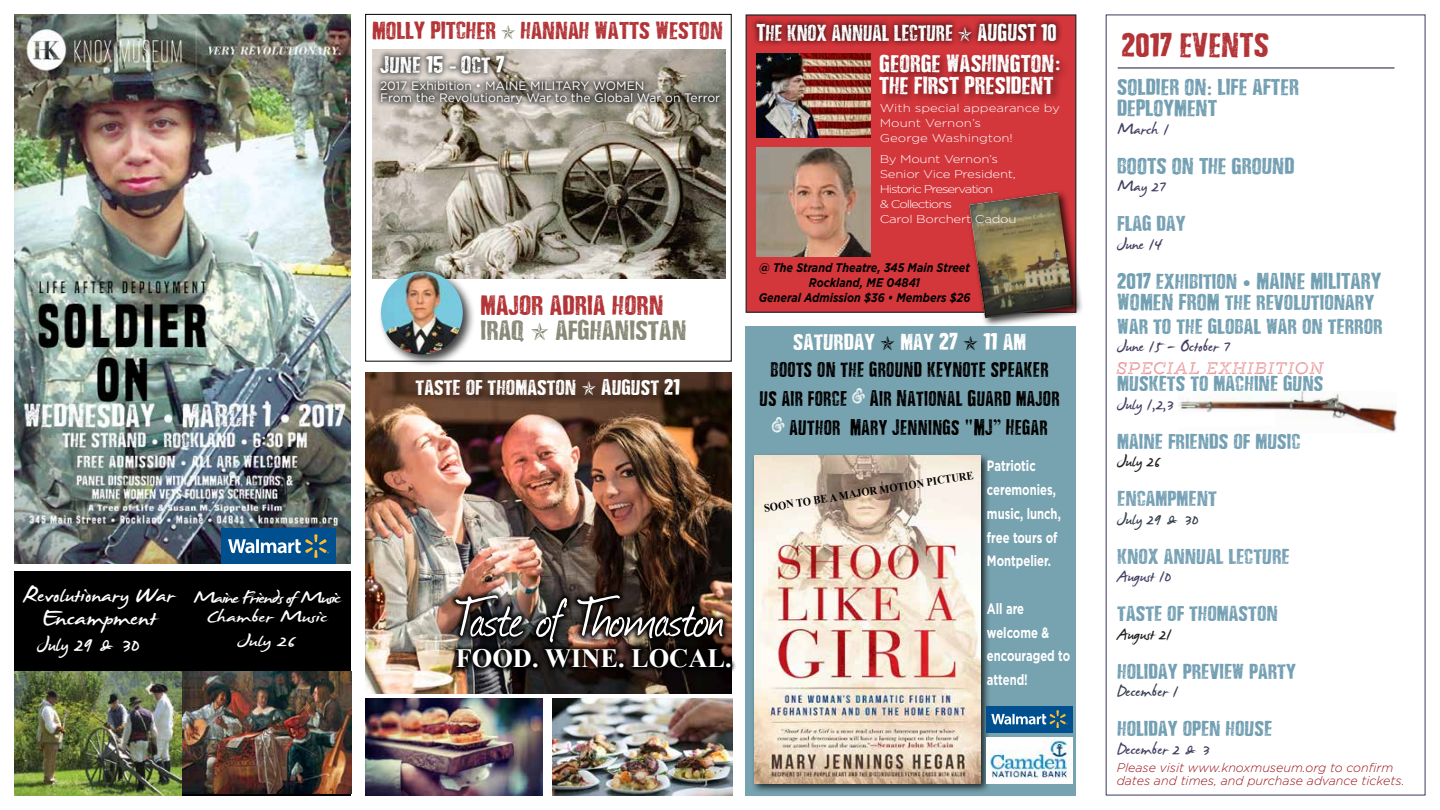
<style>
.page{position:relative;width:1440px;height:810px;background:#fff}
.page>*{position:absolute;margin:0;border:0;box-sizing:border-box;transform-origin:0 0}
.t1{font:59.75px "Journal";letter-spacing:-.025em;color:#fff}
.t2{font:35.25px "James Fajardo";color:#fff;scale:1.12 1}
.t3{font:32.12px "James Fajardo";color:#fff;scale:1.12 1}
.t4{font:31.5px "James Fajardo";color:#fff}
.t5{font:28.12px "Depressionist 3 Revisited";color:#b33437}
.t6{font:700 26.38px "Times New Roman";color:#fff}
.t7{font:26.12px/19.6px "James Fajardo";letter-spacing:-.05em;color:#fff;text-align:center;scale:1.3 1}
.t8{font:25px "James Fajardo";color:#434163}
.t9{font:25px "James Fajardo";color:#35404f}
.t10{font:25px "James Fajardo";color:#201e1e}
.t11{font:24.25px "Depressionist 3 Revisited";color:#888977}
.t12{font:24.25px "Depressionist 3 Revisited";color:#b33437}
.t13{font:20px/21.5px "Depressionist 3 Revisited";color:#fff}
.t14{font:20px "Depressionist 3 Revisited";color:#b33437}
.t15{font:20px "Depressionist 3 Revisited";color:#fff;scale:.9 1}
.t16{font:18.75px/21.2px "Depressionist 3 Revisited";color:#729fb2}
.t17{font:18.75px "Depressionist 3 Revisited";color:#74a0b4}
.t18{font:18.75px "Depressionist 3 Revisited";color:#77a1b5}
.t19{font:18.75px "Depressionist 3 Revisited";color:#fff}
.t20{font:18.5px/28.8px "Depressionist 3 Revisited";letter-spacing:.02em;color:#000;text-align:center;scale:.88 1}
.t21{font:700 15px/23.8px "Gotham";color:#fff;scale:.75 1}
.t22{font:15px "Gist X Reg";letter-spacing:.1em;color:#d2232a}
.t23{font:italic 300 12.5px/12.5px "Gotham";color:#9b141a}
.t24{font:italic 700 12.5px/15px "Gotham";color:#000;text-align:center;scale:.87 1}
.t25{font:12.25px/11.2px "Gotham";color:#fff}
.t26{font:300 11.25px/15px "Gotham";letter-spacing:-.02em;color:#fff;scale:1.18 1}
.t27{font:300 11.25px/15px "Gotham";color:#fff;scale:1.18 1}
.t28{font:700 11.25px "Times New Roman";color:#000;scale:.94 1}
.s1{font-family:"DIN Alternate";font-weight:700}
.s2{font-family:"Times New Roman";font-weight:700}
.s3{font-family:"Gist X Reg";font-weight:700;color:#fff}
.s4{font-family:"Calibri"}
</style>
<div class="page">
<svg style="left:1105px;top:14px;width:321px;height:782px"></svg>
<div style="left:365px;top:14px;width:366px;height:347px;border:1px solid #000"></div>
<div style="left:14px;top:571px;width:337px;height:225px;background:#000"></div>
<img style="left:15px;top:672px;width:167px;height:124px">
<img style="left:183px;top:672px;width:168px;height:122px">
<img style="left:14px;top:14px;width:337px;height:549px">
<div style="left:221px;top:528px;width:115px;height:36px;background:#00508f"></div>
<svg style="left:228px;top:534px;width:101px;height:24px"></svg>
<img style="left:372px;top:50px;width:353px;height:229px">
<img style="left:366px;top:698px;width:176px;height:98px">
<img style="left:365px;top:373px;width:367px;height:320px">
<img style="left:553px;top:698px;width:179px;height:98px">
<div style="left:449px;top:589px;width:288px;height:85px;background:#000;opacity:.88"></div>
<div style="left:746px;top:326px;width:330px;height:470px;background:#77a2af"></div>
<div style="left:746px;top:14px;width:330px;height:299px;background:#d3363b;border:1px solid #282828"></div>
<div style="left:751px;top:453px;width:240px;height:341px;background:#000;opacity:.75"></div>
<img style="left:754px;top:456px;width:226px;height:327px">
<div style="left:967px;top:190px;width:117px;height:139px;background:#000;opacity:.75"></div>
<img style="left:969px;top:192px;width:105px;height:126px">
<img style="left:756px;top:147px;width:114px;height:110px">
<img style="left:756px;top:54px;width:114px;height:83px">
<img style="left:986px;top:737px;width:86px;height:46px">
<div style="left:750px;top:17px;width:313px;height:31px;background:#000;opacity:.75"></div>
<div style="left:986px;top:706px;width:86px;height:26px;background:#00508f"></div>
<svg style="left:991px;top:710px;width:77px;height:18px"></svg>
<div style="left:877px;top:52px;width:193px;height:53px;background:#000;opacity:.43"></div>
<hr style="left:1118px;top:67px;width:276px;height:2px;background:#434163">
<div style="left:374px;top:49px;width:352px;height:61px;background:#000;opacity:.66"></div>
<div style="left:378px;top:268px;width:97px;height:99px;background:#000;opacity:.75"></div>
<img style="left:381px;top:271px;width:82px;height:83px">
<img style="left:1178px;top:390px;width:219px;height:43px">
<svg style="left:1161px;top:411px;width:114px;height:17px"></svg>
<svg style="left:958px;top:26px;width:14px;height:15px"></svg>
<svg style="left:582px;top:381px;width:14px;height:14px"></svg>
<h3 class="t3" style="left:23px;top:579px;width:137px">Revolutionary War</h3>
<h2 class="t2" style="left:41px;top:601px;width:105px">Encampment</h2>
<h3 class="t4" style="left:37px;top:629px;width:104px">July 29 &amp; 30</h3>
<h3 class="t7" style="left:193px;top:590px;width:115px">Maine Friends of Music<br>Chamber Music</h3>
<h3 class="t7" style="left:237px;top:633px;width:47px">July 26</h3>
<p class="t14" style="left:372px;top:21px;width:353px">MOLLY PITCHER HANNAH WATTS WESTON</p>
<p class="t13" style="left:380px;top:55px;width:126px">JUNE 15 <span class="s1">-</span> OCT 7</p>
<p class="t25" style="left:380px;top:80px;width:342px">2017 Exhibition • MAINE MILITARY WOMEN<br>From the Revolutionary War to the Global War on Terror</p>
<p class="t12" style="left:481px;top:292px;width:184px">MAJOR ADRIA HORN</p>
<p class="t11" style="left:481px;top:317px;width:207px">IRAQ AFGHANISTAN</p>
<p class="t19" style="left:416px;top:378px;width:266px">TASTE OF THOMASTON AUGUST 21</p>
<h1 class="t1" style="left:456px;top:578px;width:270px">Taste of Thomaston</h1>
<h3 class="t6" style="left:456px;top:640px;width:277px">FOOD. WINE. LOCAL.</h3>
<p class="t15" style="left:756px;top:22px;width:335px">THE KNOX ANNUAL LECTURE AUGUST 10</p>
<p class="t13" style="left:879px;top:54px;width:183px">GEORGE WASHINGTON<span class="s2">:<br></span>THE FIRST PRESIDENT</p>
<p class="t27" style="left:880px;top:100px;width:154px">With special appearance by<br>Mount Vernon’s<br>George Washington!</p>
<p class="t26" style="left:880px;top:152px;width:117px">By Mount Vernon’s<br>Senior Vice President,<br>Historic Preservation<br>&amp; Collections<br>Carol Borchert Cadou</p>
<p class="t24" style="left:759px;top:260px;width:245px">@ The Strand Theatre, 345 Main Street<br>Rockland, ME 04841<br>General Admission $36 • Members $26</p>
<p class="t13" style="left:793px;top:332px;width:83px">SATURDAY</p>
<p class="t13" style="left:900px;top:332px;width:59px">MAY 27</p>
<p class="t13" style="left:983px;top:332px;width:44px">11 AM</p>
<p class="t20" style="left:760px;top:356px;width:343px">BOOTS ON THE GROUND KEYNOTE SPEAKER<br>US AIR FORCE <span class="s3">&amp;</span> AIR NATIONAL GUARD MAJOR <span class="s3">&amp;</span> AUTHOR MARY JENNINGS <span class="s2">"</span>MJ<span class="s2">”</span> HEGAR</p>
<p class="t28" style="left:763px;top:500px;width:227px;rotate:-9deg">SOON TO BE A MAJOR MOTION PICTURE</p>
<p class="t21" style="left:987px;top:454px;width:100px">Patriotic ceremonies, music, lunch, free tours of<br>Montpelier.</p>
<p class="t21" style="left:987px;top:597px;width:112px">All are welcome &amp; encouraged to attend!</p>
<h3 class="t5" style="left:1121px;top:31px;width:149px">2017 EVENTS</h3>
<p class="t16" style="left:1117px;top:78px;width:183px">SOLDIER ON<span class="s2">:</span> LIFE AFTER<br>DEPLOYMENT</p>
<h3 class="t8" style="left:1117px;top:117px;width:53px">March 1</h3>
<p class="t16" style="left:1117px;top:156px;width:179px">BOOTS ON THE GROUND</p>
<h3 class="t8" style="left:1117px;top:174px;width:51px">May 27</h3>
<p class="t18" style="left:1117px;top:214px;width:70px">FLAG DAY</p>
<h3 class="t8" style="left:1117px;top:232px;width:47px">June 14</h3>
<p class="t16" style="left:1117px;top:271px;width:266px">2017 EXHIBITION <span class="s4">•</span> MAINE MILITARY<br>WOMEN FROM THE REVOLUTIONARY</p>
<p class="t16" style="left:1117px;top:316px;width:267px">WAR TO THE GLOBAL WAR ON TERROR</p>
<h3 class="t8" style="left:1117px;top:334px;width:116px">June 15 - October 7</h3>
<p class="t16" style="left:1117px;top:374px;width:208px">MUSKETS TO MACHINE GUNS</p>
<h3 class="t8" style="left:1117px;top:392px;width:59px">July 1,2,3</h3>
<p class="t17" style="left:1117px;top:431px;width:185px">MAINE FRIENDS OF MUSIC</p>
<h3 class="t10" style="left:1117px;top:449px;width:45px">July 26</h3>
<p class="t18" style="left:1117px;top:489px;width:101px">ENCAMPMENT</p>
<h3 class="t9" style="left:1117px;top:507px;width:83px">July 29 &amp; 30</h3>
<p class="t18" style="left:1117px;top:546px;width:174px">KNOX ANNUAL LECTURE</p>
<h3 class="t8" style="left:1117px;top:564px;width:56px">August 10</h3>
<p class="t17" style="left:1117px;top:604px;width:162px">TASTE OF THOMASTON</p>
<h3 class="t10" style="left:1117px;top:622px;width:56px">August 21</h3>
<p class="t17" style="left:1117px;top:661px;width:180px">HOLIDAY PREVIEW PARTY</p>
<h3 class="t9" style="left:1117px;top:679px;width:63px">December 1</h3>
<p class="t16" style="left:1117px;top:719px;width:157px">HOLIDAY OPEN HOUSE</p>
<h3 class="t8" style="left:1117px;top:737px;width:95px">December 2 &amp; 3</h3>
<p class="t22" style="left:1117px;top:358px;width:208px">SPECIAL EXHIBITION</p>
<p class="t23" style="left:1117px;top:762px;width:289px">Please visit www.knoxmuseum.org to confirm dates and times, and purchase advance tickets.</p>
</div>
